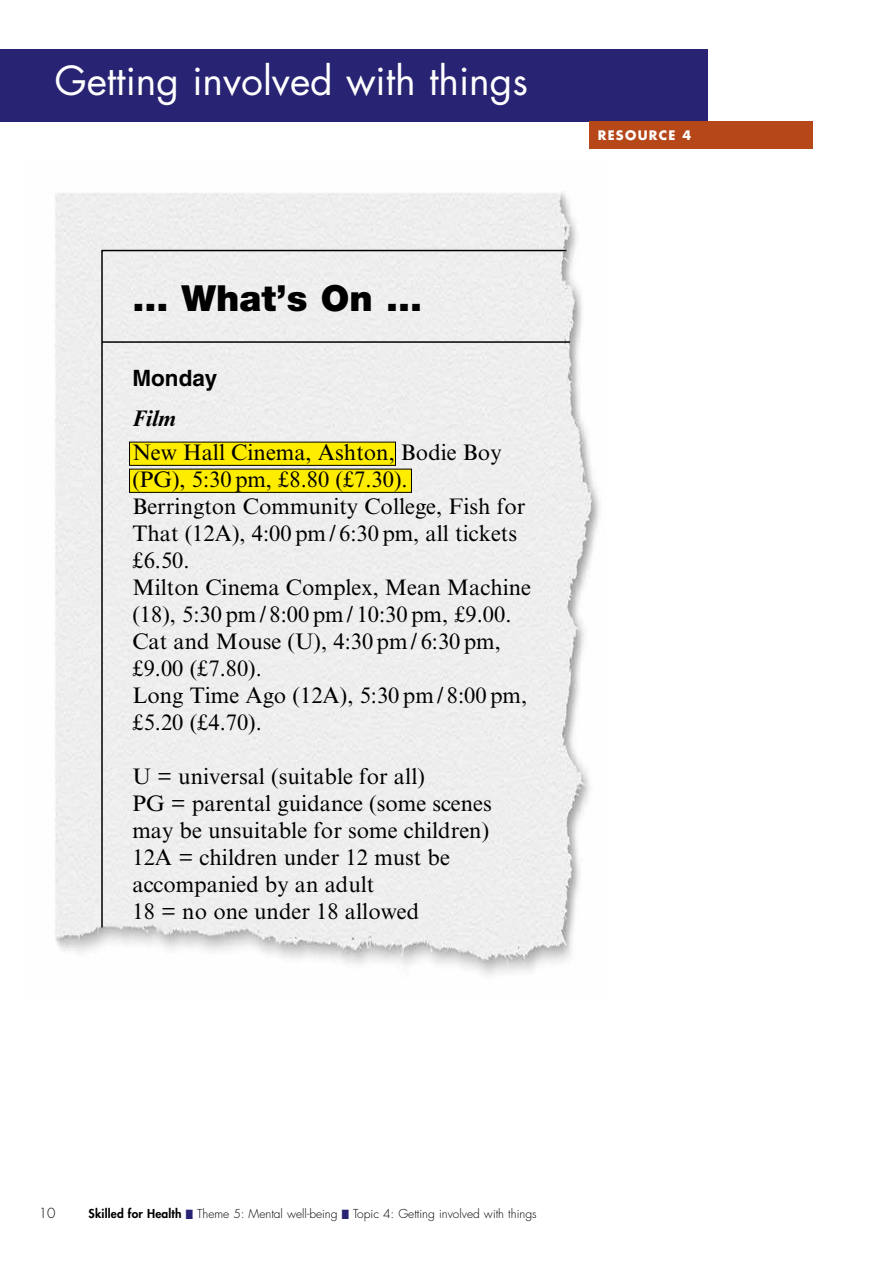
<style>
.page{position:relative;width:893px;height:1263px;background:#fff}
.page>*{position:absolute;margin:0;border:0;box-sizing:border-box;transform-origin:0 0}
.t1{font:39px "Futura Std";color:#fff}
.t2{font:900 36px "Helvetica Neue LT Std";color:#000}
.t3{font:22.5px/27px "Times New Roman MT Std";color:#000}
.t4{font:700 22.5px "Helvetica";color:#000}
.t5{font:italic 700 22.5px "Times New Roman MT Std";color:#000}
.t6{font:300 13.5px "Futura Std";color:#000}
.t7{font:700 12.75px "Futura Std";letter-spacing:.1em;color:#fff}
.t8{font:300 12px "Futura Std";color:#000}
.s1{font-weight:800}
.s2{color:#282372}
</style>
<div class="page">
<div style="left:0;top:50px;width:707px;height:72px;background:#282372"></div>
<div style="left:589px;top:122px;width:223px;height:26px;background:#b54719"></div>
<img style="left:55px;top:192px;width:545px;height:783px">
<div style="left:100px;top:249px;width:468px;height:680px;background:#eee"></div>
<hr style="left:102px;top:341px;width:468px;height:2px;background:#000">
<div style="left:130px;top:442px;width:265px;height:23px;background:#ffed00"></div>
<div style="left:129px;top:442px;width:267px;height:24px;border:1px solid #000"></div>
<div style="left:130px;top:469px;width:281px;height:23px;background:#ffed00"></div>
<div style="left:129px;top:469px;width:283px;height:24px;border:1px solid #000"></div>
<h1 class="t1" style="left:55px;top:55px;width:475px">Getting involved with things</h1>
<h2 class="t2" style="left:132px;top:276px;width:291px">… What’s On …</h2>
<p class="t4" style="left:132px;top:364px;width:87px">Monday</p>
<p class="t5" style="left:132px;top:405px;width:45px">Film</p>
<p class="t3" style="left:132px;top:439px;width:400px">New Hall Cinema, Ashton, Bodie Boy (PG), 5:30 pm, £8.80 (£7.30).<br>Berrington Community College, Fish for<br>That (12A), 4:00 pm/ 6:30 pm, all tickets £6.50.<br>Milton Cinema Complex, Mean Machine (18), 5:30 pm/ 8:00 pm/ 10:30 pm, £9.00.<br>Cat and Mouse (U), 4:30 pm/ 6:30 pm, £9.00 (£7.80).<br>Long Time Ago (12A), 5:30 pm/ 8:00 pm, £5.20 (£4.70).</p>
<p class="t3" style="left:132px;top:763px;width:361px">U = universal (suitable for all)<br>PG = parental guidance (some scenes may be unsuitable for some children)<br>12A = children under 12 must be accompanied by an adult<br>18 = no one under 18 allowed</p>
<p class="t7" style="left:598px;top:126px;width:95px">RESOURCE 4</p>
<p class="t6" style="left:39px;top:1204px;width:18px">10</p>
<p class="t8" style="left:89px;top:1206px;width:450px"><span class="s1">Skilled for Health</span> <span class="s2">■</span> Theme 5: Mental well-being <span class="s2">■</span> Topic 4: Getting involved with things</p>
</div>
